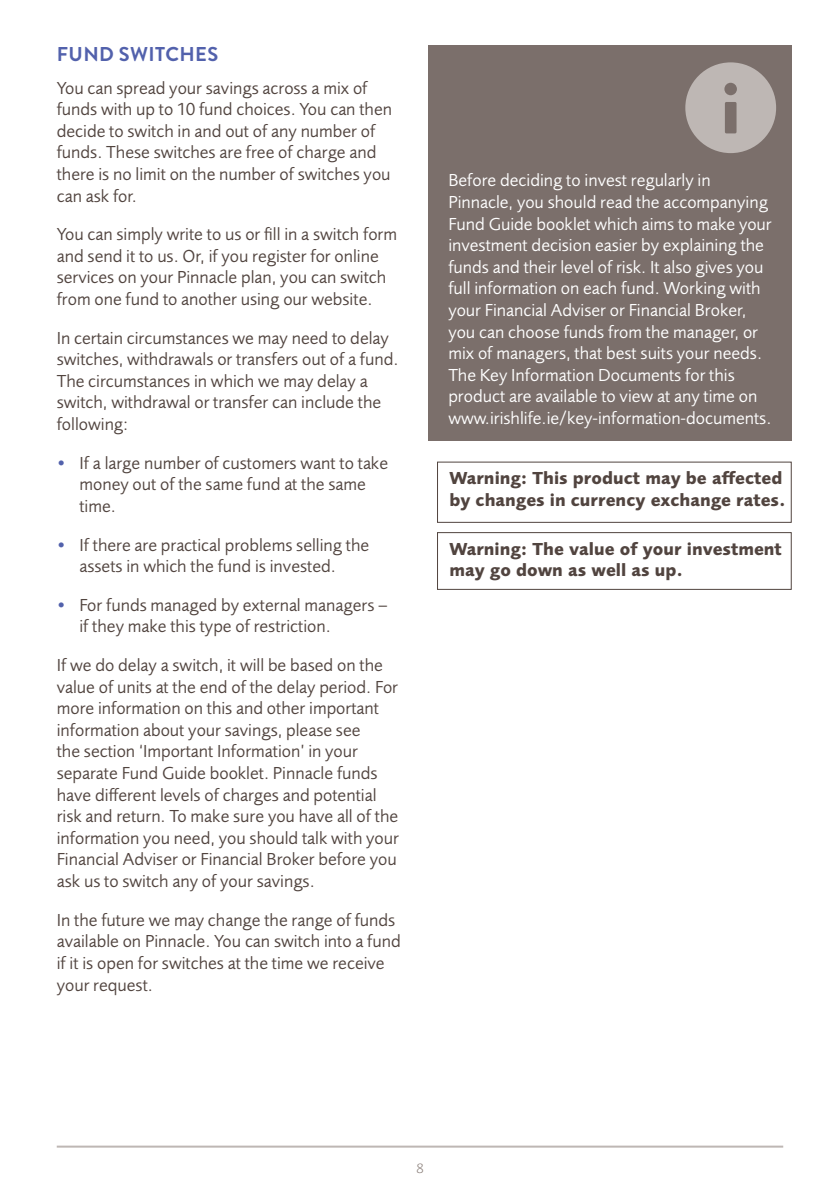
<style>
.page{position:relative;width:840px;height:1191px;background:#fff}
.page>*{position:absolute;margin:0;border:0;box-sizing:border-box;transform-origin:0 0}
.t1{font:700 20px "Brandon Grotesque";letter-spacing:.02em;color:#5261ac}
.t2{font:18px/21.6px "Foundry Sans";color:#51443f}
.t3{font:18px/21.6px "Foundry Sans";color:#fff}
.t4{font:700 18px/21.6px "Foundry Sans";color:#51443f}
.t5{font:300 14px "Foundry Sans";color:#8b807b}
.s1{color:#5261ac}
</style>
<div class="page">
<hr style="left:57px;top:1145px;width:725px;height:2px;background:#beb7b4">
<div style="left:428px;top:45px;width:363px;height:396px;background:#7b6f6b"></div>
<svg style="left:685px;top:62px;width:90px;height:91px"></svg>
<div style="left:437px;top:461px;width:354px;height:62px;border:1px solid #51443f"></div>
<div style="left:437px;top:532px;width:354px;height:58px;border:1px solid #51443f"></div>
<p class="t1" style="left:57px;top:40px;width:163px">FUND SWITCHES</p>
<p class="t2" style="left:57px;top:77px;width:336px">You can spread your savings across a mix of funds with up to 10 fund choices. You can then decide to switch in and out of any number of funds. These switches are free of charge and there is no limit on the number of switches you can ask for.</p>
<p class="t2" style="left:57px;top:224px;width:341px">You can simply write to us or fill in a switch form and send it to us. Or, if you register for online services on your Pinnacle plan, you can switch from one fund to another using our website.</p>
<p class="t2" style="left:57px;top:327px;width:343px">In certain circumstances we may need to delay switches, withdrawals or transfers out of a fund.<br>The circumstances in which we may delay a switch, withdrawal or transfer can include the following:</p>
<p class="t2" style="left:79px;top:452px;width:310px;text-indent:-23px"><span class="s1">•</span> If a large number of customers want to take money out of the same fund at the same time.</p>
<p class="t2" style="left:57px;top:534px;width:314px;text-align:center"><span class="s1">•</span> If there are practical problems selling the assets in which the fund is invested.</p>
<p class="t2" style="left:79px;top:594px;width:309px;text-indent:-23px"><span class="s1">•</span> For funds managed by external managers – if they make this type of restriction.</p>
<p class="t2" style="left:57px;top:654px;width:343px">If we do delay a switch, it will be based on the value of units at the end of the delay period. For more information on this and other important information about your savings, please see<br>the section ‘Important Information’ in your separate Fund Guide booklet. Pinnacle funds have different levels of charges and potential risk and return. To make sure you have all of the information you need, you should talk with your Financial Adviser or Financial Broker before you ask us to switch any of your savings.</p>
<p class="t2" style="left:57px;top:909px;width:345px">In the future we may change the range of funds available on Pinnacle. You can switch into a fund if it is open for switches at the time we receive your request.</p>
<p class="t3" style="left:448px;top:170px;width:324px">Before deciding to invest regularly in Pinnacle, you should read the accompanying Fund Guide booklet which aims to make your investment decision easier by explaining the funds and their level of risk. It also gives you full information on each fund. Working with your Financial Adviser or Financial Broker, you can choose funds from the manager, or mix of managers, that best suits your needs.<br>The Key Information Documents for this product are available to view at any time on www.irishlife.ie/key-information-documents.</p>
<p class="t4" style="left:449px;top:467px;width:337px">Warning: This product may be affected by changes in currency exchange rates.</p>
<p class="t4" style="left:449px;top:538px;width:334px">Warning: The value of your investment may go down as well as up.</p>
<p class="t5" style="left:416px;top:1160px;width:8px">8</p>
</div>
